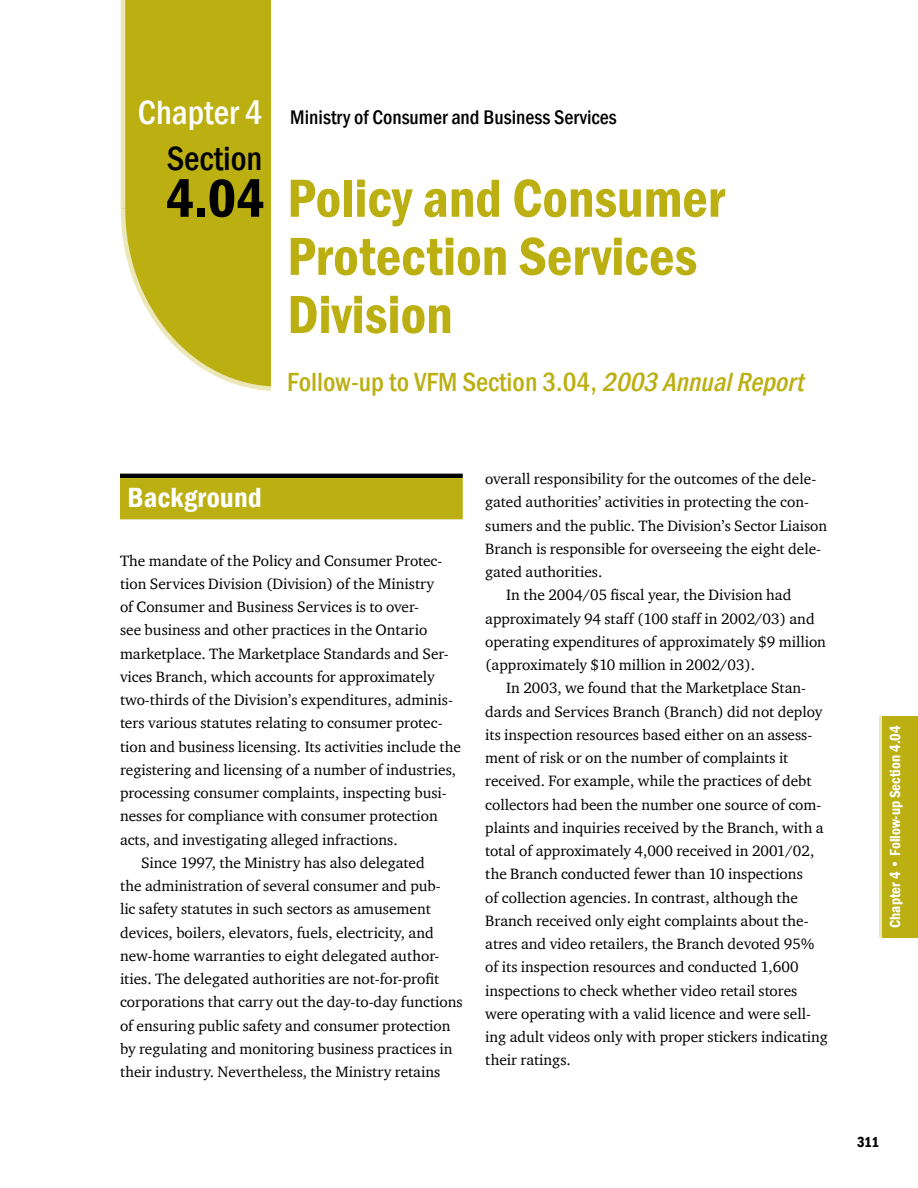
<style>
.page{position:relative;width:918px;height:1188px;background:#fff}
.page>*{position:absolute;margin:0;border:0;box-sizing:border-box;transform-origin:0 0}
.Head_1{font:600 condensed 55.5px/58.2px "Franklin Gothic";color:#bbaf12}
.Section_number{font:600 condensed 55.5px "Franklin Gothic";color:#bbaf12}
.Chapter{font:500 condensed 34.5px "Franklin Gothic";color:#fff}
.Chapter-2{font:500 condensed 34.5px "Franklin Gothic";color:#000}
.Head_2{font:600 condensed 28.5px "Franklin Gothic";letter-spacing:.01em;color:#fff}
.Head_1a{font:500 condensed 27px "Franklin Gothic";color:#bbaf12}
.Ministry{font:500 condensed 20.25px "Franklin Gothic";color:#000}
.Body_text{font:15.3px/23.2px "Charter ITC";color:#000}
.Body_first{font:15.3px/23.2px "Charter ITC";color:#000}
.Sideflag{font:600 condensed 15px "Franklin Gothic";color:#fff}
.Folio_recto_bottom{font:600 condensed 15px "Franklin Gothic";color:#000}
.s1{color:#000}
.s2{font-style:italic}
</style>
<div class="page">
<div style="left:882px;top:716px;width:36px;height:222px;background:#bbaf12"></div>
<hr style="left:879px;top:716px;width:3px;height:221px;background:#ebe7b8">
<svg style="left:121px;top:209px;width:150px;height:182px"></svg>
<div style="left:121px;top:0;width:150px;height:209px;background:#bbaf12"></div>
<hr style="left:121px;top:0;width:4px;height:209px;background:#ebe7b8">
<hr style="left:120px;top:474px;width:343px;height:4px;background:#000">
<div style="left:120px;top:478px;width:343px;height:41px;background:#bbaf12"></div>
<p class="Chapter" style="left:138px;top:90px;width:126px">Chapter 4</p>
<p class="Ministry" style="left:290px;top:104px;width:328px">Ministry of Consumer and Business Services</p>
<p class="Chapter-2" style="left:167px;top:136px;width:97px">Section</p>
<p class="Section_number" style="left:166px;top:161px;width:561px"><span class="s1">4.04</span> Policy and Consumer</p>
<p class="Head_1" style="left:287px;top:226px;width:412px">Protection Services<br>Division</p>
<p class="Head_1a" style="left:287px;top:364px;width:525px">Follow-up to VFM Section 3.04, <span class="s2">2003AnnualReport</span></p>
<p class="Head_2" style="left:128px;top:479px;width:136px">Background</p>
<p class="Body_first" style="left:120px;top:548px;width:343px">The mandate of the Policy and Consumer Protec&shy;tion Services Division (Division) of the Ministry<br>of Consumer and Business Services is to over-<br>see business and other practices in the Ontario marketplace. The Marketplace Standards and Ser&shy;vices Branch, which accounts for approximately two-thirds of the Division’s expenditures, adminis&shy;ters various statutes relating to consumer protec&shy;tion and business licensing. Its activities include the registering and licensing of a number of industries, processing consumer complaints, inspecting busi&shy;nesses for compliance with consumer protection acts, and investigating alleged infractions.</p>
<p class="Body_text" style="left:120px;top:851px;width:344px;text-indent:21px">Since 1997, the Ministry has also delegated<br>the administration of several consumer and pub-<br>lic safety statutes in such sectors as amusement devices, boilers, elevators, fuels, electricity, and new-home warranties to eight delegated author&shy;ities. The delegated authorities are not-for-profit corporations that carry out the day-to-day functions of ensuring public safety and consumer protection by regulating and monitoring business practices in their industry. Nevertheless, the Ministry retains</p>
<p class="Body_text" style="left:485px;top:467px;width:344px">overall responsibility for the outcomes of the dele&shy;gated authorities’ activities in protecting the con&shy;sumers and the public. The Division’s Sector Liaison Branch is responsible for overseeing the eight dele&shy;gated authorities.</p>
<p class="Body_text" style="left:485px;top:583px;width:342px;text-indent:21px">In the 2004/05 fiscal year, the Division had approximately 94 staff (100 staff in 2002/03) and operating expenditures of approximately $9 million (approximately $10 million in 2002/03).</p>
<p class="Body_text" style="left:485px;top:676px;width:344px;text-indent:21px">In 2003, we found that the Marketplace Stan&shy;dards and Services Branch (Branch) did not deploy its inspection resources based either on an assess&shy;ment of risk or on the number of complaints it received. For example, while the practices of debt collectors had been the number one source of com&shy;plaints and inquiries received by the Branch, with a total of approximately 4,000 received in 2001/02, the Branch conducted fewer than 10 inspections<br>of collection agencies. In contrast, although the Branch received only eight complaints about the&shy;atres and video retailers, the Branch devoted 95% of its inspection resources and conducted 1,600 inspections to check whether video retail stores were operating with a valid licence and were sell&shy;ing adult videos only with proper stickers indicating their ratings.</p>
<p class="Sideflag" style="left:885px;top:928px;width:204px;rotate:-90deg">Chapter 4 • Follow-up Section 4.04</p>
<p class="Folio_recto_bottom" style="left:857px;top:1132px;width:23px">311</p>
</div>
